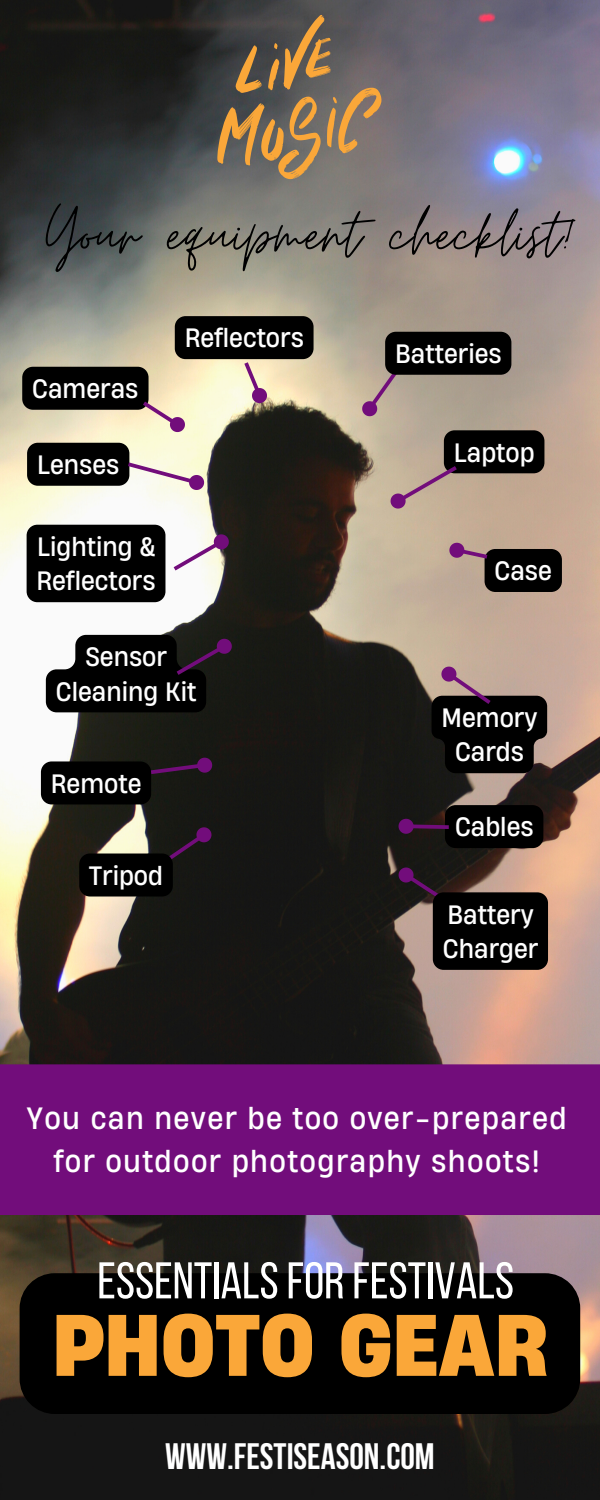
<style>
.page{position:relative;width:600px;height:1500px;background:#fff}
.page>*{position:absolute;margin:0;border:0;box-sizing:border-box;transform-origin:0 0}
.t1{font:700 81.9px "Heading Now 66";color:#faa739}
.t2{font:75.2px "Moon Time";color:#000}
.t3{font:51.5px "Bebas Neue";color:#fff}
.t4{font:700 36.6px "Bebas Neue";color:#fff}
.t5{font:29px/42.8px "Heading Now 64";letter-spacing:.045em;color:#fff;text-align:center}
.t6{font:25px/34.5px "Heading Now 64";color:#fff;text-align:center}
</style>
<div class="page">
<img style="left:0;top:0;width:600px;height:1500px">
<div style="left:22px;top:367px;width:127px;height:43px;background:#000;border-radius:11px"></div>
<div style="left:445px;top:805px;width:98px;height:43px;background:#000;border-radius:11px"></div>
<div style="left:175px;top:316px;width:139px;height:43px;background:#000;border-radius:11px"></div>
<div style="left:444px;top:430px;width:100px;height:43px;background:#000;border-radius:11px"></div>
<div style="left:41px;top:761px;width:110px;height:43px;background:#000;border-radius:11px"></div>
<div style="left:27px;top:525px;width:138px;height:77px;background:#000;border-radius:11px"></div>
<svg style="left:241px;top:359px;width:32px;height:50px;background:#d9c0b3"></svg>
<svg style="left:356px;top:365px;width:46px;height:58px;background:#b89e98"></svg>
<svg style="left:384px;top:463px;width:77px;height:52px;background:#b69c91"></svg>
<svg style="left:169px;top:528px;width:66px;height:46px"></svg>
<svg style="left:46px;top:632px;width:192px;height:80px;background:#1f1d1e"></svg>
<svg style="left:147px;top:754px;width:69px;height:23px;background:#2b1529"></svg>
<svg style="left:154px;top:821px;width:64px;height:50px;background:#20161e"></svg>
<svg style="left:445px;top:538px;width:117px;height:54px;background:#5b4c48"></svg>
<svg style="left:432px;top:660px;width:115px;height:113px;background:#433936"></svg>
<svg style="left:396px;top:816px;width:53px;height:21px"></svg>
<svg style="left:392px;top:861px;width:71px;height:53px;background:#322429"></svg>
<div style="left:0;top:1064px;width:600px;height:151px;background:#720d7b"></div>
<svg style="left:27px;top:398px;width:182px;height:97px;background:#a19a8b"></svg>
<svg style="left:217px;top:15px;width:164px;height:164px;background:#7d6a55"></svg>
<div style="left:20px;top:1273px;width:560px;height:141px;background:#000"></div>
<div style="left:385px;top:332px;width:126px;height:43px;background:#000;border-radius:11px"></div>
<div style="left:79px;top:854px;width:94px;height:43px;background:#000;border-radius:11px"></div>
<div style="left:433px;top:892px;width:115px;height:78px;background:#000;border-radius:11px"></div>
<h2 class="t2" style="left:46px;top:188px;width:532px">Your equipment checklist!</h2>
<p class="t6" style="left:32px;top:371px;width:108px">Cameras</p>
<p class="t6" style="left:37px;top:447px;width:84px">Lenses</p>
<p class="t6" style="left:37px;top:529px;width:121px;text-align:left">Lighting &amp;<br>Reflectors</p>
<p class="t6" style="left:185px;top:320px;width:121px">Reflectors</p>
<p class="t6" style="left:56px;top:639px;width:142px">Sensor<br>Cleaning Kit</p>
<p class="t6" style="left:51px;top:766px;width:92px">Remote</p>
<p class="t6" style="left:89px;top:858px;width:75px">Tripod</p>
<p class="t6" style="left:395px;top:336px;width:108px">Batteries</p>
<p class="t6" style="left:454px;top:435px;width:82px">Laptop</p>
<p class="t6" style="left:495px;top:553px;width:59px">Case</p>
<p class="t6" style="left:442px;top:700px;width:97px">Memory<br>Cards</p>
<p class="t6" style="left:455px;top:809px;width:80px">Cables</p>
<p class="t6" style="left:443px;top:897px;width:97px;text-align:left">Battery<br>Charger</p>
<p class="t5" style="left:26px;top:1097px;width:542px">You can never be too over-prepared for outdoor photography shoots!</p>
<h3 class="t3" style="left:97px;top:1260px;width:418px">ESSENTIALSFORFESTIVALS</h3>
<h1 class="t1" style="left:52px;top:1290px;width:497px">PHOTO GEAR</h1>
<h3 class="t4" style="left:165px;top:1442px;width:271px">WWW.FESTISEASON.COM</h3>
</div>
